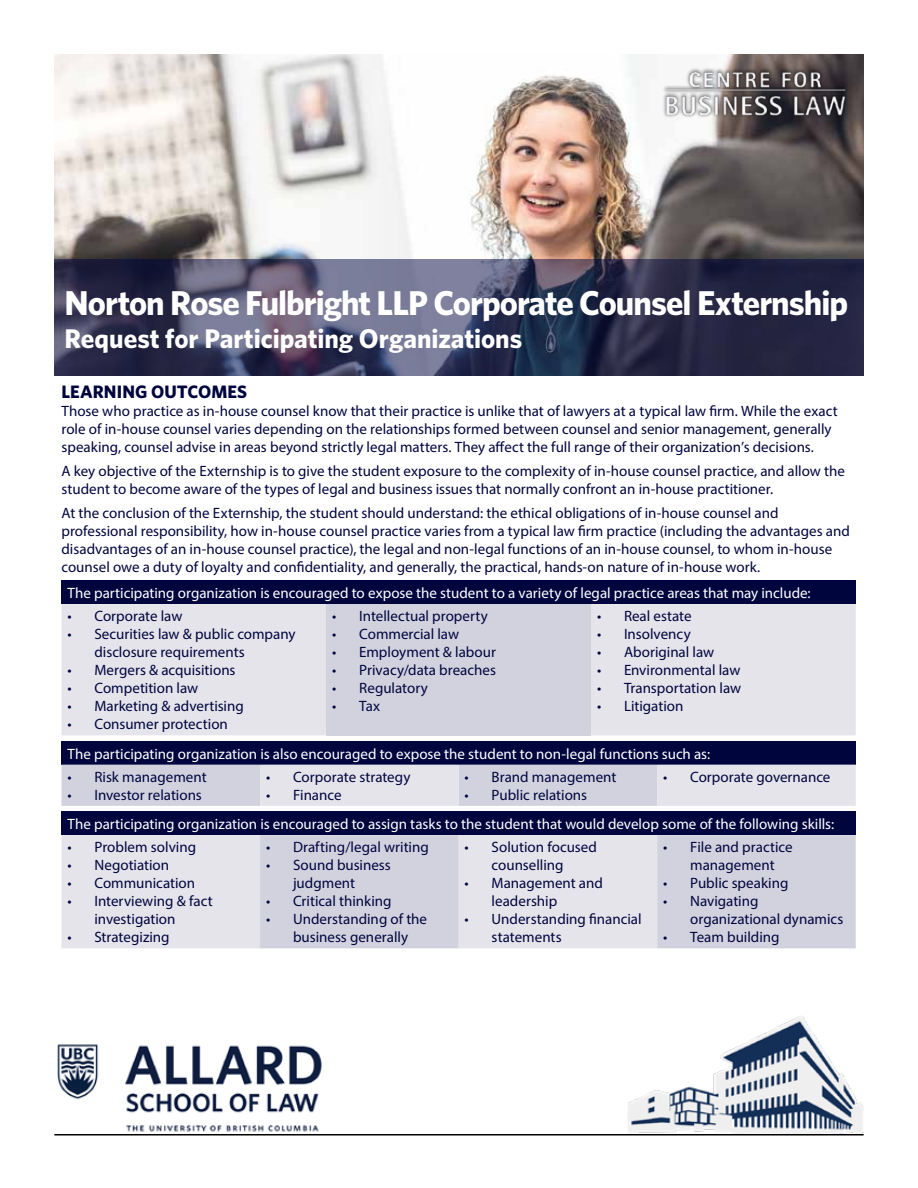
<style>
.page{position:relative;width:918px;height:1188px;background:#fff}
.page>*{position:absolute;margin:0;border:0;box-sizing:border-box;transform-origin:0 0}
.t1{font:700 34.5px "Whitney";letter-spacing:-.03em;color:#fff}
.t2{font:700 27px "Whitney";color:#fff}
.t3{font:700 18px "Whitney";letter-spacing:.005em;color:#00053e}
.t4{font:15px/18px "Myriad Pro";color:#00053e}
.t5{font:15px "Myriad Pro";color:#fff}
</style>
<div class="page">
<img style="left:628px;top:1016px;width:236px;height:118px">
<img style="left:57px;top:1044px;width:265px;height:88px">
<img style="left:54px;top:54px;width:810px;height:205px">
<hr style="left:54px;top:1134px;width:810px;height:2px;background:#000">
<svg style="left:54px;top:259px;width:810px;height:117px;background:#3e3f5c"></svg>
<img style="left:662px;top:68px;width:188px;height:51px">
<div style="left:62px;top:581px;width:794px;height:23px;background:#00053e"></div>
<div style="left:62px;top:604px;width:794px;height:131px;background:#e5e4eb"></div>
<div style="left:326px;top:604px;width:265px;height:131px;background:#d2d2de"></div>
<div style="left:62px;top:741px;width:794px;height:24px;background:#00053e"></div>
<svg style="left:62px;top:765px;width:794px;height:41px;background:#dbdbe4"></svg>
<div style="left:62px;top:812px;width:794px;height:23px;background:#00053e"></div>
<div style="left:62px;top:835px;width:198px;height:113px;background:#e5e4eb"></div>
<svg style="left:260px;top:835px;width:596px;height:113px;background:#d8d8e2"></svg>
<h1 class="t1" style="left:64px;top:280px;width:785px">Norton Rose Fulbright LLP Corporate Counsel Externship</h1>
<h2 class="t2" style="left:64px;top:320px;width:459px">Request for Participating Organizations</h2>
<p class="t3" style="left:62px;top:380px;width:187px">LEARNING OUTCOMES</p>
<p class="t4" style="left:62px;top:402px;width:778px">Those who practice as in-house counsel know that their practice is unlike that of lawyers at a typical law firm. While the exact role of in-house counsel varies depending on the relationships formed between counsel and senior management, generally speaking, counsel advise in areas beyond strictly legal matters. They affect the full range of their organization’s decisions.</p>
<p class="t4" style="left:62px;top:462px;width:785px">A key objective of the Externship is to give the student exposure to the complexity of in-house counsel practice, and allow the student to become aware of the types of legal and business issues that normally confront an in-house practitioner.</p>
<p class="t4" style="left:62px;top:504px;width:790px">At the conclusion of the Externship, the student should understand: the ethical obligations of in-house counsel and professional responsibility, how in-house counsel practice varies from a typical law firm practice (including the advantages and disadvantages of an in-house counsel practice), the legal and non-legal functions of an in-house counsel, to whom in-house counsel owe a duty of loyalty and confidentiality, and generally, the practical, hands-on nature of in-house work.</p>
<p class="t5" style="left:68px;top:584px;width:745px">The participating organization is encouraged to expose the student to a variety of legal practice areas that may include:</p>
<p class="t4" style="left:68px;top:607px;width:116px">• Corporate law</p>
<p class="t4" style="left:94px;top:625px;width:203px;text-indent:-27px">• Securities law &amp; public company disclosure requirements</p>
<p class="t4" style="left:68px;top:661px;width:170px">• Mergers &amp; acquisitions</p>
<p class="t4" style="left:68px;top:679px;width:132px">• Competition law</p>
<p class="t4" style="left:68px;top:697px;width:178px">• Marketing &amp; advertising</p>
<p class="t4" style="left:68px;top:715px;width:162px">• Consumer protection</p>
<p class="t4" style="left:597px;top:607px;width:96px">• Real estate</p>
<p class="t4" style="left:597px;top:625px;width:95px">• Insolvency</p>
<p class="t4" style="left:597px;top:643px;width:119px">• Aboriginal law</p>
<p class="t4" style="left:597px;top:661px;width:145px">• Environmental law</p>
<p class="t4" style="left:597px;top:679px;width:146px">• Transportation law</p>
<p class="t4" style="left:597px;top:697px;width:88px">• Litigation</p>
<p class="t5" style="left:68px;top:744px;width:644px">The participating organization is also encouraged to expose the student to non-legal functions such as:</p>
<p class="t4" style="left:68px;top:768px;width:141px">• Risk management</p>
<p class="t4" style="left:68px;top:786px;width:136px">• Investor relations</p>
<p class="t4" style="left:332px;top:607px;width:157px">• Intellectual property</p>
<p class="t4" style="left:332px;top:625px;width:128px">• Commercial law</p>
<p class="t4" style="left:332px;top:643px;width:165px">• Employment &amp; labour</p>
<p class="t4" style="left:332px;top:661px;width:165px">• Privacy/data breaches</p>
<p class="t4" style="left:332px;top:679px;width:97px">• Regulatory</p>
<p class="t4" style="left:332px;top:697px;width:49px">• Tax</p>
<p class="t4" style="left:465px;top:768px;width:153px">• Brand management</p>
<p class="t4" style="left:465px;top:786px;width:124px">• Public relations</p>
<p class="t4" style="left:663px;top:768px;width:169px">• Corporate governance</p>
<p class="t5" style="left:68px;top:815px;width:768px">The participating organization is encouraged to assign tasks to the student that would develop some of the following skills:</p>
<p class="t4" style="left:68px;top:838px;width:130px">• Problem solving</p>
<p class="t4" style="left:68px;top:856px;width:103px">• Negotiation</p>
<p class="t4" style="left:68px;top:874px;width:129px">• Communication</p>
<p class="t4" style="left:94px;top:892px;width:120px;text-indent:-27px">• Interviewing &amp; fact investigation</p>
<p class="t4" style="left:68px;top:928px;width:104px">• Strategizing</p>
<p class="t4" style="left:266px;top:768px;width:146px">• Corporate strategy</p>
<p class="t4" style="left:266px;top:786px;width:77px">• Finance</p>
<p class="t4" style="left:266px;top:838px;width:164px">• Drafting/legal writing</p>
<p class="t4" style="left:266px;top:856px;width:126px;text-align:center">• Sound business judgment</p>
<p class="t4" style="left:266px;top:892px;width:127px">• Critical thinking</p>
<p class="t4" style="left:266px;top:910px;width:163px;text-align:center">• Understanding of the business generally</p>
<p class="t4" style="left:465px;top:838px;width:134px;text-align:center">• Solution focused counselling</p>
<p class="t4" style="left:492px;top:874px;width:113px;text-indent:-27px">• Management and leadership</p>
<p class="t4" style="left:492px;top:910px;width:152px;text-indent:-27px">• Understanding financial statements</p>
<p class="t4" style="left:690px;top:838px;width:104px;text-indent:-27px">• File and practice management</p>
<p class="t4" style="left:663px;top:874px;width:127px">• Public speaking</p>
<p class="t4" style="left:690px;top:892px;width:155px;text-indent:-27px">• Navigating organizational dynamics</p>
<p class="t4" style="left:663px;top:928px;width:118px">• Team building</p>
</div>
